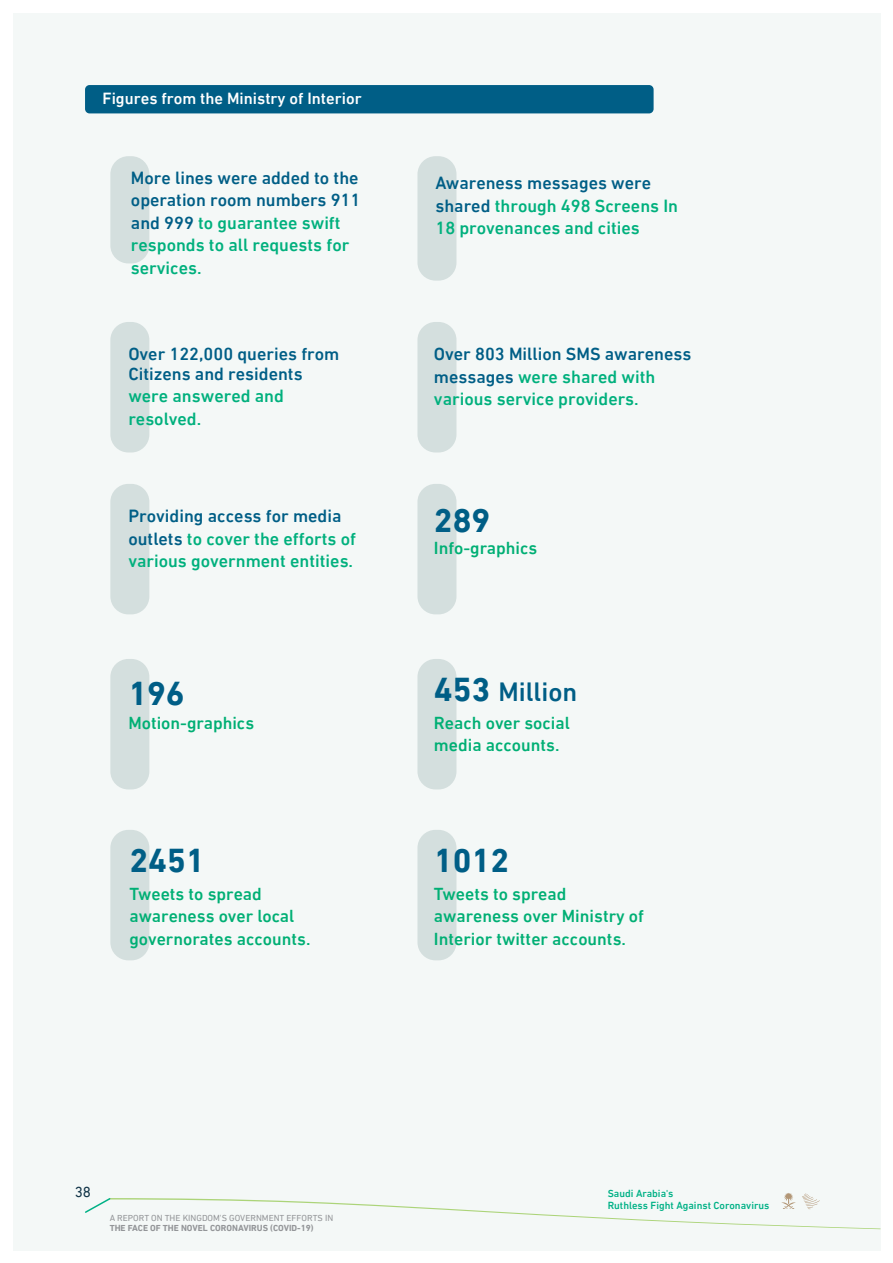
<style>
.page{position:relative;width:893px;height:1263px;background:#fff}
.page>*{position:absolute;margin:0;border:0;box-sizing:border-box;transform-origin:0 0}
.t1{font:700 33.9px "DIN Next LT Arabic";color:#005e86}
.t2{font:500 27px "DIN Next LT Arabic";color:#005e86}
.t3{font:500 18px/22.5px "DIN Next LT Arabic";color:#00b07d}
.t4{font:500 18px/22.5px "DIN Next LT Arabic";color:#005e86}
.t5{font:500 17.7px/22.5px "DIN Next LT Arabic";color:#00af74}
.t6{font:500 16.5px "DIN Next LT Arabic";color:#fff}
.t7{font:15px "DIN Next LT Arabic";color:#133649}
.t8{font:500 10.5px/12px "DIN Next LT Arabic";color:#00b186}
.t9{font:9px "DIN Next LT Arabic";color:#939598}
.t10{font:700 9px "DIN Next LT Arabic";color:#939598}
.s1{color:#00b07d}
.s2{color:#005e86}
.s3{font-weight:700;font-size:33.9px}
</style>
<div class="page">
<div style="left:13px;top:13px;width:867px;height:1237px;background:#f4f8f7"></div>
<svg style="left:85px;top:1193px;width:796px;height:36px"></svg>
<div style="left:417px;top:156px;width:39px;height:125px;background:#d4dfde;border-radius:18px"></div>
<div style="left:110px;top:156px;width:39px;height:107px;background:#d4dfde;border-radius:18px"></div>
<div style="left:110px;top:322px;width:39px;height:130px;background:#d4dfde;border-radius:18px"></div>
<div style="left:110px;top:484px;width:39px;height:130px;background:#d4dfde;border-radius:18px"></div>
<div style="left:417px;top:484px;width:39px;height:130px;background:#d4dfde;border-radius:18px"></div>
<div style="left:110px;top:659px;width:39px;height:130px;background:#d4dfde;border-radius:18px"></div>
<div style="left:110px;top:830px;width:39px;height:130px;background:#d4dfde;border-radius:18px"></div>
<div style="left:417px;top:659px;width:39px;height:130px;background:#d4dfde;border-radius:18px"></div>
<div style="left:417px;top:830px;width:39px;height:130px;background:#d4dfde;border-radius:18px"></div>
<div style="left:417px;top:322px;width:39px;height:130px;background:#d4dfde;border-radius:18px"></div>
<div style="left:85px;top:85px;width:569px;height:28px;background:#005e86;border-radius:4px"></div>
<p class="t6" style="left:102px;top:88px;width:261px">Figures from the Ministry of Interior</p>
<p class="t4" style="left:131px;top:166px;width:231px">More lines were added to the operation room numbers 911 and 999 <span class="s1">to guarantee swift responds to all requests for services.</span></p>
<p class="t4" style="left:128px;top:344px;width:213px;line-height:19.5px">Over 122,000 queries from<br>Citizens and residents</p>
<p class="t3" style="left:128px;top:385px;width:157px">were answered and resolved.</p>
<p class="t3" style="left:128px;top:505px;width:229px"><span class="s2">Providing access for media outlets</span> to cover the efforts of various government entities.</p>
<h1 class="t1" style="left:128px;top:674px;width:58px">196</h1>
<p class="t5" style="left:128px;top:711px;width:127px">Motion-graphics</p>
<p class="t3" style="left:435px;top:172px;width:244px"><span class="s2">Awareness messages were shared</span> through 498 Screens In<br>18 provenances and cities</p>
<p class="t3" style="left:434px;top:343px;width:259px"><span class="s2">Over 803 Million SMS awareness messages</span> were shared with various service providers.</p>
<h1 class="t1" style="left:434px;top:501px;width:58px">289</h1>
<p class="t5" style="left:434px;top:536px;width:105px">Info-graphics</p>
<h2 class="t2" style="left:434px;top:676px;width:145px"><span class="s3">453</span> Million</h2>
<p class="t5" style="left:434px;top:711px;width:137px">Reach over social media accounts.</p>
<h1 class="t1" style="left:129px;top:840px;width:77px">2451</h1>
<h1 class="t1" style="left:434px;top:840px;width:77px">1012</h1>
<p class="t5" style="left:129px;top:882px;width:183px">Tweets to spread awareness over local governorates accounts.</p>
<p class="t5" style="left:434px;top:882px;width:212px">Tweets to spread awareness over Ministry of<br>Interior twitter accounts.</p>
<p class="t7" style="left:75px;top:1183px;width:18px">38</p>
<p class="t9" style="left:110px;top:1213px;width:225px">A REPORT ON THE KINGDOM'S GOVERNMENT EFFORTS IN</p>
<p class="t10" style="left:110px;top:1222px;width:205px">THE FACE OF THE NOVEL CORONAVIRUS (COVID-19)</p>
<p class="t8" style="left:608px;top:1187px;width:163px">Saudi Arabia's<br>Ruthless Fight Against Coronavirus</p>
</div>
